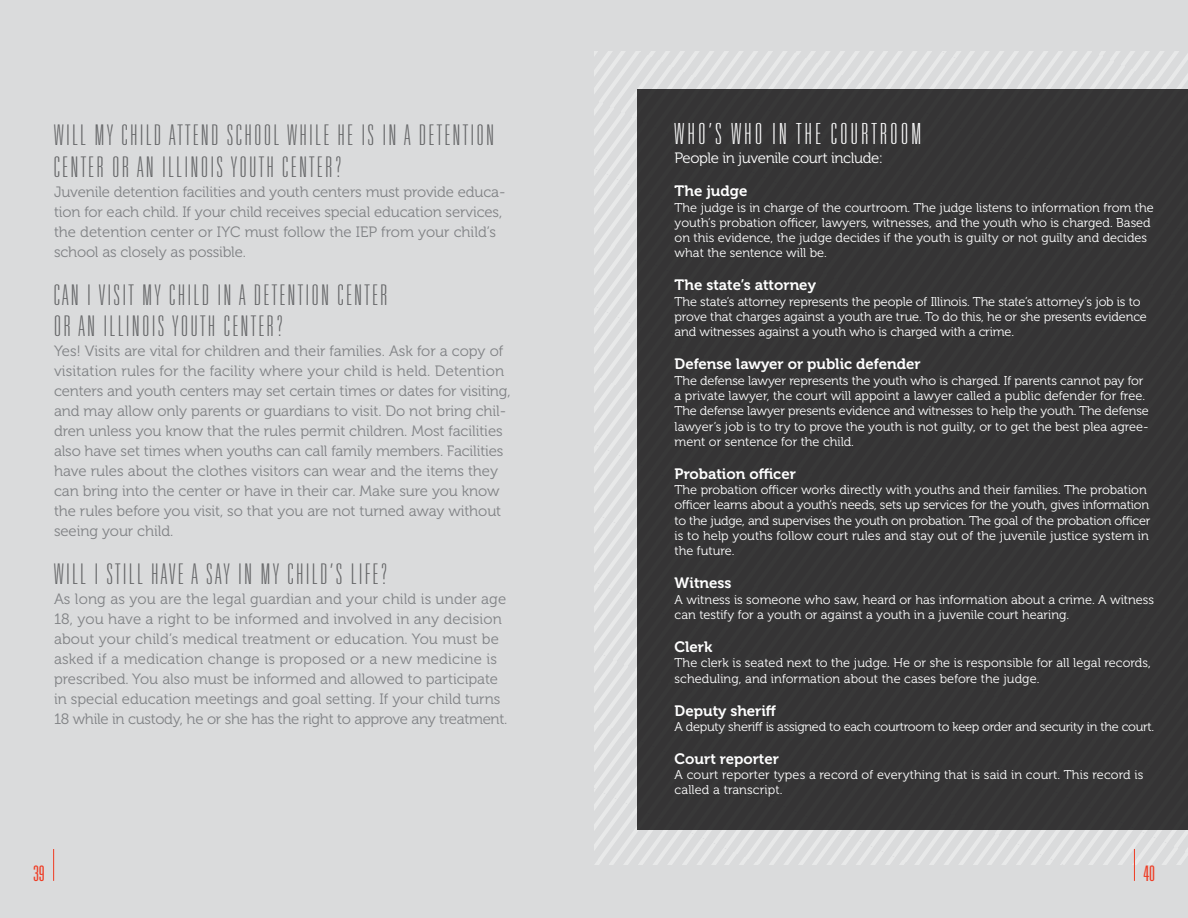
<style>
.page{position:relative;width:1188px;height:918px;background:#fff}
.page>*{position:absolute;margin:0;border:0;box-sizing:border-box;transform-origin:0 0}
.t1{font:100 ultra-condensed 29.1px "Univers";letter-spacing:.12em;color:#fff}
.t2{font:100 ultra-condensed 28.5px/31.5px "Univers";letter-spacing:.1em;color:#636466}
.t3{font:300 ultra-condensed 21.3px "Univers";color:#ef3b23}
.t4{font:15px/20px "Museo 300";letter-spacing:-.005em;color:#808285}
.t5{font:15px "Museo 700";color:#fff}
.t6{font:15px "Museo 300";letter-spacing:-.025em;color:#fff}
.t7{font:12.75px/15.3px "Museo 300";color:#fff}
.t8{font:12.75px "Museo 300";letter-spacing:-.02em;color:#fff}
</style>
<div class="page">
<div style="left:594px;top:0;width:594px;height:918px;background:#dadbdc"></div>
<div style="left:0;top:0;width:594px;height:918px;background:#dadbdc"></div>
<svg style="left:594px;top:52px;width:594px;height:813px"></svg>
<div style="left:638px;top:89px;width:550px;height:741px;background:#353435"></div>
<hr style="left:53px;top:849px;width:1px;height:32px;background:#ef3b23">
<hr style="left:1134px;top:849px;width:1px;height:32px;background:#ef3b23">
<h2 class="t2" style="left:54px;top:120px;width:441px">WILL MY CHILD ATTEND SCHOOL WHILE HE IS IN A DETENTION<br>CENTER OR AN ILLINOIS YOUTH CENTER?</h2>
<p class="t4" style="left:54px;top:182px;width:453px">Juvenile detention facilities and youth centers must provide educa&shy;tion for each child. If your child receives special education services, the detention center or IYC must follow the IEP from your child’s school as closely as possible.</p>
<h2 class="t2" style="left:54px;top:279px;width:335px">CAN I VISIT MY CHILD IN A DETENTION CENTER<br>OR AN ILLINOIS YOUTH CENTER?</h2>
<p class="t4" style="left:54px;top:341px;width:458px">Yes! Visits are vital for children and their families. Ask for a copy of visitation rules for the facility where your child is held. Detention centers and youth centers may set certain times or dates for visiting, and may allow only parents or guardians to visit. Do not bring chil&shy;dren unless you know that the rules permit children. Most facilities also have set times when youths can call family members. Facilities have rules about the clothes visitors can wear and the items they can bring into the center or have in their car. Make sure you know the rules before you visit, so that you are not turned away without seeing your child.</p>
<h2 class="t2" style="left:54px;top:559px;width:335px">WILL I STILL HAVE A SAY IN MY CHILD’S LIFE?</h2>
<p class="t4" style="left:54px;top:589px;width:455px">As long as you are the legal guardian and your child is under age 18, you have a right to be informed and involved in any decision about your child’s medical treatment or education. You must be asked if a medication change is proposed or a new medicine is prescribed. You also must be informed and allowed to participate in special education meetings and goal setting. If your child turns 18 while in custody, he or she has the right to approve any treatment.</p>
<h1 class="t1" style="left:675px;top:119px;width:248px">WHO’S WHO IN THE COURTROOM</h1>
<p class="t6" style="left:675px;top:150px;width:210px">People in juvenile court include:</p>
<p class="t5" style="left:675px;top:183px;width:74px">The judge</p>
<p class="t7" style="left:675px;top:200px;width:481px">The judge is in charge of the courtroom. The judge listens to information from the youth’s probation officer, lawyers, witnesses, and the youth who is charged. Based on this evidence, the judge decides if the youth is guilty or not guilty and decides what the sentence will be.</p>
<p class="t5" style="left:675px;top:277px;width:143px">The state’s attorney</p>
<p class="t7" style="left:675px;top:294px;width:474px">The state’s attorney represents the people of Illinois. The state’s attorney’s job is to prove that charges against a youth are true. To do this, he or she presents evidence and witnesses against a youth who is charged with a crime.</p>
<p class="t5" style="left:675px;top:356px;width:247px">Defense lawyer or public defender</p>
<p class="t7" style="left:675px;top:373px;width:476px">The defense lawyer represents the youth who is charged. If parents cannot pay for a private lawyer, the court will appoint a lawyer called a public defender for free.<br>The defense lawyer presents evidence and witnesses to help the youth. The defense lawyer’s job is to try to prove the youth is not guilty, or to get the best plea agree&shy;ment or sentence for the child.</p>
<p class="t5" style="left:675px;top:465px;width:123px">Probation officer</p>
<p class="t7" style="left:675px;top:482px;width:477px">The probation officer works directly with youths and their families. The probation officer learns about a youth’s needs, sets up services for the youth, gives information to the judge, and supervises the youth on probation. The goal of the probation officer is to help youths follow court rules and stay out of the juvenile justice system in the future.</p>
<p class="t5" style="left:675px;top:575px;width:58px">Witness</p>
<p class="t7" style="left:675px;top:592px;width:481px">A witness is someone who saw, heard or has information about a crime. A witness can testify for a youth or against a youth in a juvenile court hearing.</p>
<p class="t5" style="left:675px;top:638px;width:39px">Clerk</p>
<p class="t7" style="left:675px;top:655px;width:478px">The clerk is seated next to the judge. He or she is responsible for all legal records, scheduling, and information about the cases before the judge.</p>
<p class="t5" style="left:675px;top:702px;width:103px">Deputy sheriff</p>
<p class="t8" style="left:675px;top:720px;width:481px">A deputy sheriff is assigned to each courtroom to keep order and security in the court.</p>
<p class="t5" style="left:675px;top:750px;width:106px">Court reporter</p>
<p class="t7" style="left:675px;top:767px;width:470px">A court reporter types a record of everything that is said in court. This record is called a transcript.</p>
<h3 class="t3" style="left:33px;top:862px;width:13px">39</h3>
<h3 class="t3" style="left:1144px;top:862px;width:13px">40</h3>
</div>
